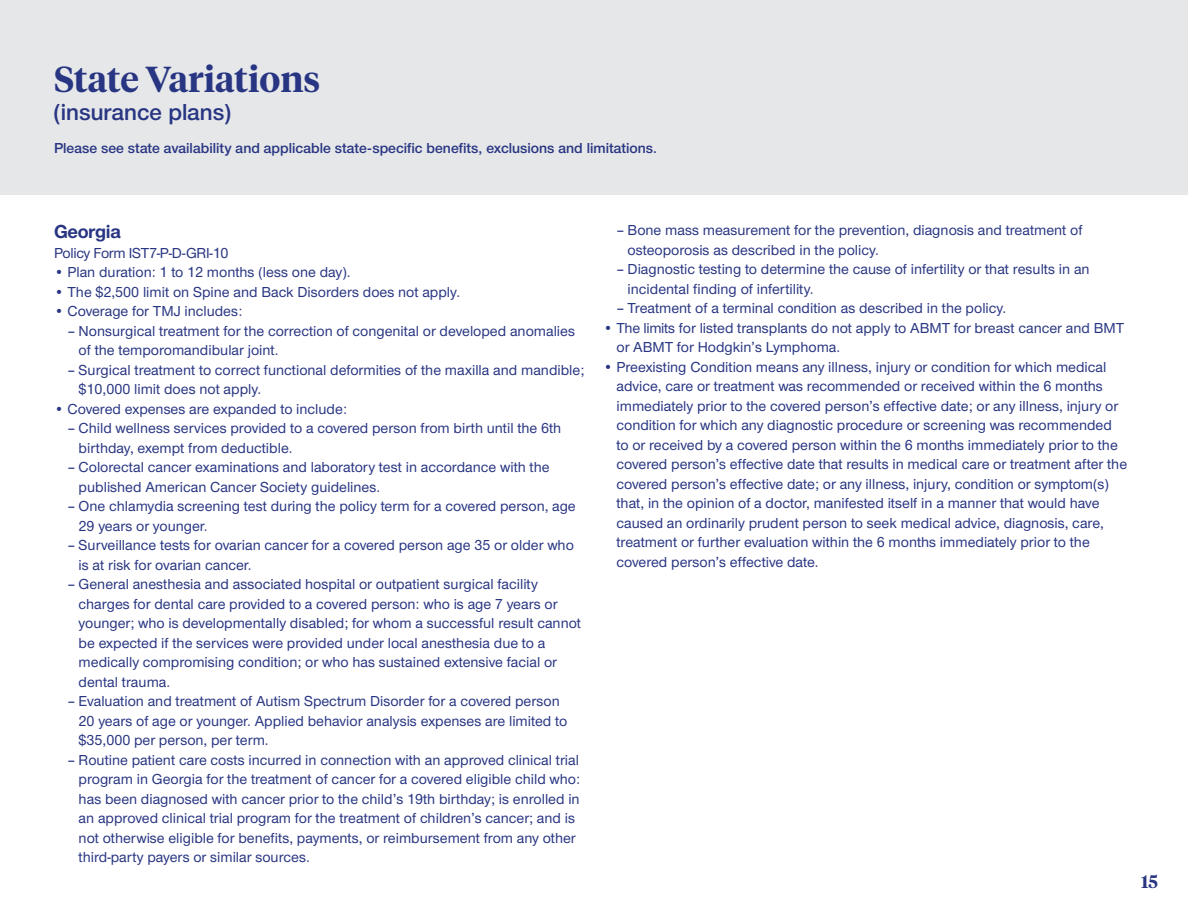
<style>
.page{position:relative;width:1188px;height:918px;background:#fff}
.page>*{position:absolute;margin:0;border:0;box-sizing:border-box;transform-origin:0 0}
.t1{font:600 36px "UHC Serif Headline";color:#283582}
.t2{font:600 24px "UHC Sans";color:#283582}
.t3{font:700 19.5px "UHC Sans";letter-spacing:-.02em;color:#283582}
.t4{font:600 18px "UHC Serif Headline";color:#283582}
.t5{font:500 15px/19.5px "UHC Sans";color:#283582}
.t6{font:600 15px "UHC Sans";color:#283582}
.t7{font:500 15px "UHC Sans";letter-spacing:-.02em;color:#283582}
</style>
<div class="page">
<div style="left:0;top:0;width:1188px;height:195px;background:#e6e7e9"></div>
<h1 class="t1" style="left:54px;top:54px;width:268px">State Variations</h1>
<h2 class="t2" style="left:54px;top:97px;width:178px">(insurance plans)</h2>
<p class="t6" style="left:54px;top:139px;width:605px">Please see state availability and applicable state-specific benefits, exclusions and limitations.</p>
<h3 class="t3" style="left:54px;top:218px;width:68px">Georgia</h3>
<p class="t7" style="left:54px;top:243px;width:176px">Policy Form IST7-P-D-GRI-10</p>
<p class="t5" style="left:54px;top:262px;width:298px">• Plan duration: 1 to 12 months (less one day).</p>
<p class="t5" style="left:54px;top:281px;width:408px">• The $2,500 limit on Spine and Back Disorders does not apply.</p>
<p class="t5" style="left:54px;top:301px;width:190px">• Coverage for TMJ includes:</p>
<p class="t5" style="left:79px;top:320px;width:498px;text-indent:-11px">– Nonsurgical treatment for the correction of congenital or developed anomalies of the temporomandibular joint.</p>
<p class="t5" style="left:79px;top:359px;width:507px;text-indent:-11px">– Surgical treatment to correct functional deformities of the maxilla and mandible; $10,000 limit does not apply.</p>
<p class="t5" style="left:54px;top:398px;width:295px">• Covered expenses are expanded to include:</p>
<p class="t5" style="left:79px;top:418px;width:484px;text-indent:-11px">– Child wellness services provided to a covered person from birth until the 6th birthday, exempt from deductible.</p>
<p class="t5" style="left:79px;top:457px;width:472px;text-indent:-11px">– Colorectal cancer examinations and laboratory test in accordance with the published American Cancer Society guidelines.</p>
<p class="t5" style="left:79px;top:496px;width:499px;text-indent:-11px">– One chlamydia screening test during the policy term for a covered person, age<br>29 years or younger.</p>
<p class="t5" style="left:79px;top:535px;width:497px;text-indent:-11px">– Surveillance tests for ovarian cancer for a covered person age 35 or older who is at risk for ovarian cancer.</p>
<p class="t5" style="left:79px;top:574px;width:504px;text-indent:-11px">– General anesthesia and associated hospital or outpatient surgical facility charges for dental care provided to a covered person: who is age 7 years or younger; who is developmentally disabled; for whom a successful result cannot be expected if the services were provided under local anesthesia due to a medically compromising condition; or who has sustained extensive facial or dental trauma.</p>
<p class="t5" style="left:79px;top:691px;width:490px;text-indent:-11px">– Evaluation and treatment of Autism Spectrum Disorder for a covered person<br>20 years of age or younger. Applied behavior analysis expenses are limited to $35,000 per person, per term.</p>
<p class="t5" style="left:79px;top:749px;width:503px;text-indent:-11px">– Routine patient care costs incurred in connection with an approved clinical trial program in Georgia for the treatment of cancer for a covered eligible child who: has been diagnosed with cancer prior to the child’s 19th birthday; is enrolled in an approved clinical trial program for the treatment of children’s cancer; and is not otherwise eligible for benefits, payments, or reimbursement from any other third-party payers or similar sources.</p>
<p class="t5" style="left:628px;top:220px;width:456px;text-indent:-11px">– Bone mass measurement for the prevention, diagnosis and treatment of osteoporosis as described in the policy.</p>
<p class="t5" style="left:628px;top:259px;width:464px;text-indent:-11px">– Diagnostic testing to determine the cause of infertility or that results in an incidental finding of infertility.</p>
<p class="t5" style="left:616px;top:298px;width:391px">– Treatment of a terminal condition as described in the policy.</p>
<p class="t5" style="left:616px;top:317px;width:509px;text-indent:-14px">• The limits for listed transplants do not apply to ABMT for breast cancer and BMT or ABMT for Hodgkin’s Lymphoma.</p>
<p class="t5" style="left:616px;top:356px;width:512px;text-indent:-14px">• Preexisting Condition means any illness, injury or condition for which medical advice, care or treatment was recommended or received within the 6 months immediately prior to the covered person’s effective date; or any illness, injury or condition for which any diagnostic procedure or screening was recommended to or received by a covered person within the 6 months immediately prior to the covered person’s effective date that results in medical care or treatment after the covered person’s effective date; or any illness, injury, condition or symptom(s) that, in the opinion of a doctor, manifested itself in a manner that would have caused an ordinarily prudent person to seek medical advice, diagnosis, care, treatment or further evaluation within the 6 months immediately prior to the covered person’s effective date.</p>
<p class="t4" style="left:1141px;top:869px;width:18px">15</p>
</div>
